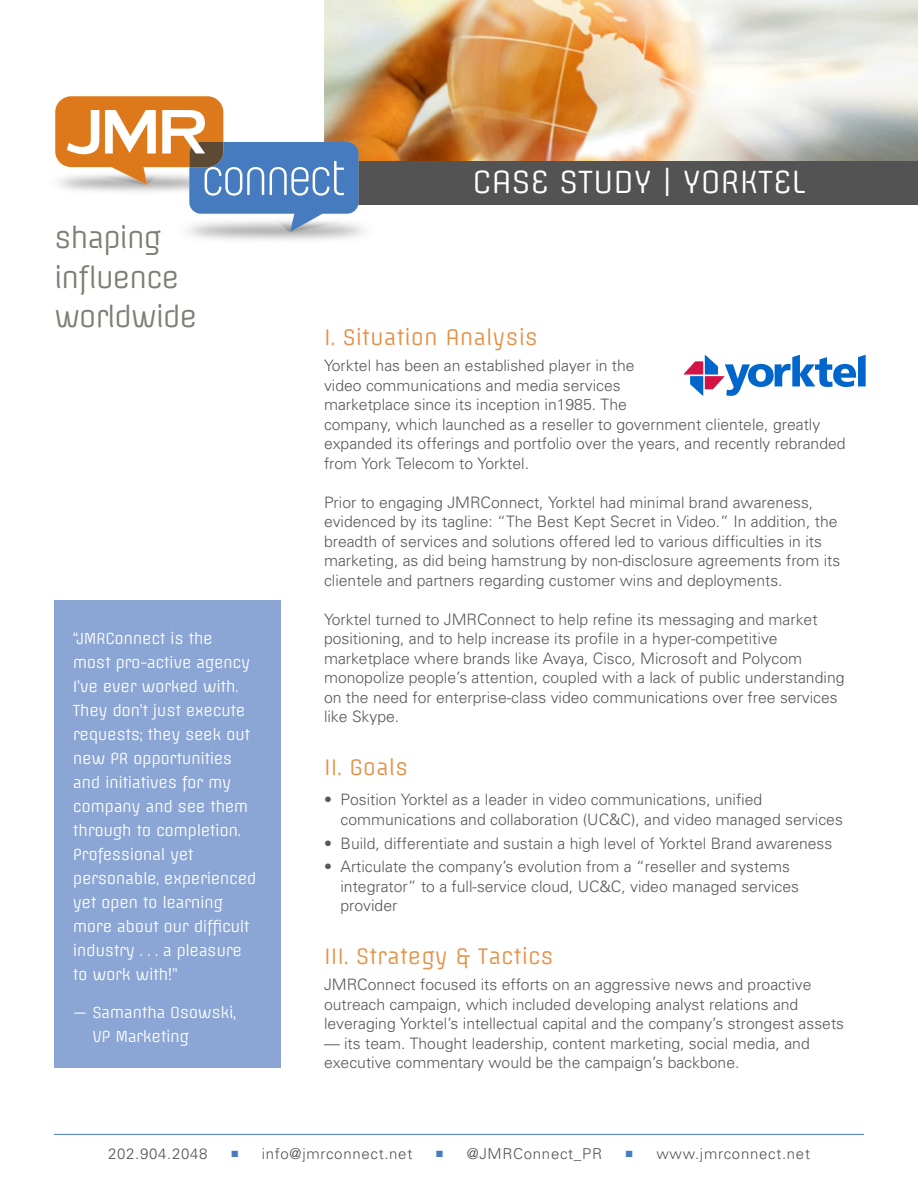
<style>
.page{position:relative;width:918px;height:1188px;background:#fff}
.page>*{position:absolute;margin:0;border:0;box-sizing:border-box;transform-origin:0 0}
.t1{font:30px "Offside";color:#fff}
.t2{font:28.05px/39.6px "Offside";letter-spacing:-.05em;color:#7e7e72}
.t3{font:21px "Offside";color:#e69044}
.t4{font:300 15.75px/19.5px "Univers";color:#57585a}
.t5{font:15px/24px "Offside";letter-spacing:-.03em;color:#fff}
.t6{font:300 15px "Univers";letter-spacing:.045em;color:#535354}
</style>
<div class="page">
<hr style="left:54px;top:1134px;width:810px;height:1px;background:#467cbf">
<img style="left:324px;top:0;width:594px;height:161px">
<div style="left:324px;top:161px;width:594px;height:43px;background:#535354"></div>
<svg style="left:684px;top:355px;width:182px;height:41px"></svg>
<div style="left:54px;top:600px;width:227px;height:468px;background:#8ba5d4"></div>
<svg style="left:55px;top:96px;width:304px;height:136px"></svg>
<h2 class="t2" style="left:54px;top:218px;width:145px">shaping influence worldwide</h2>
<p class="t5" style="left:73px;top:627px;width:185px">“JMRConnect is the<br>most pro-active agency<br>I’ve ever worked with.<br>They don’t just execute requests; they seek out new PR opportunities and initiatives for my company and see them through to completion.<br>Professional yet personable, experienced yet open to learning more about our difficult industry . . . a pleasure to work with!”</p>
<p class="t5" style="left:92px;top:1000px;width:145px;text-indent:-20px">— Samantha Osowski,<br>VP Marketing</p>
<h1 class="t1" style="left:472px;top:163px;width:334px">CASE STUDY | YORKTEL</h1>
<h3 class="t3" style="left:324px;top:324px;width:216px">I. Situation Analysis</h3>
<p class="t4" style="left:324px;top:356px;width:523px">Yorktel has been an established player in the<br>video communications and media services<br>marketplace since its inception in1985. The<br>company, which launched as a reseller to government clientele, greatly expanded its offerings and portfolio over the years, and recently rebranded from York Telecom to Yorktel.</p>
<p class="t4" style="left:324px;top:492px;width:518px">Prior to engaging JMRConnect, Yorktel had minimal brand awareness, evidenced by its tagline: “The Best Kept Secret in Video.” In addition, the breadth of services and solutions offered led to various difficulties in its marketing, as did being hamstrung by non-disclosure agreements from its clientele and partners regarding customer wins and deployments.</p>
<p class="t4" style="left:324px;top:609px;width:522px">Yorktel turned to JMRConnect to help refine its messaging and market positioning, and to help increase its profile in a hyper-competitive marketplace where brands like Avaya, Cisco, Microsoft and Polycom monopolize people’s attention, coupled with a lack of public understanding on the need for enterprise-class video communications over free services like Skype.</p>
<h3 class="t3" style="left:324px;top:754px;width:86px">II. Goals</h3>
<p class="t4" style="left:340px;top:790px;width:504px;text-indent:-16px">• Position Yorktel as a leader in video communications, unified communications and collaboration (UC&amp;C), and video managed services</p>
<p class="t4" style="left:324px;top:833px;width:510px">• Build, differentiate and sustain a high level of Yorktel Brand awareness</p>
<p class="t4" style="left:340px;top:857px;width:460px;text-indent:-16px">• Articulate the company’s evolution from a “reseller and systems integrator” to a full-service cloud, UC&amp;C, video managed services provider</p>
<h3 class="t3" style="left:324px;top:943px;width:231px">III. Strategy &amp; Tactics</h3>
<p class="t4" style="left:324px;top:975px;width:522px">JMRConnect focused its efforts on an aggressive news and proactive outreach campaign, which included developing analyst relations and leveraging Yorktel’s intellectual capital and the company’s strongest assets</p>
<p class="t4" style="left:324px;top:1033px;width:487px">— its team. Thought leadership, content marketing, social media, and executive commentary would be the campaign’s backbone.</p>
<p class="t6" style="left:108px;top:1145px;width:101px">202.904.2048</p>
<p class="t6" style="left:262px;top:1145px;width:152px">info@jmrconnect.net</p>
<p class="t6" style="left:467px;top:1145px;width:137px">@JMRConnect_PR</p>
<p class="t6" style="left:656px;top:1145px;width:155px">www.jmrconnect.net</p>
</div>
